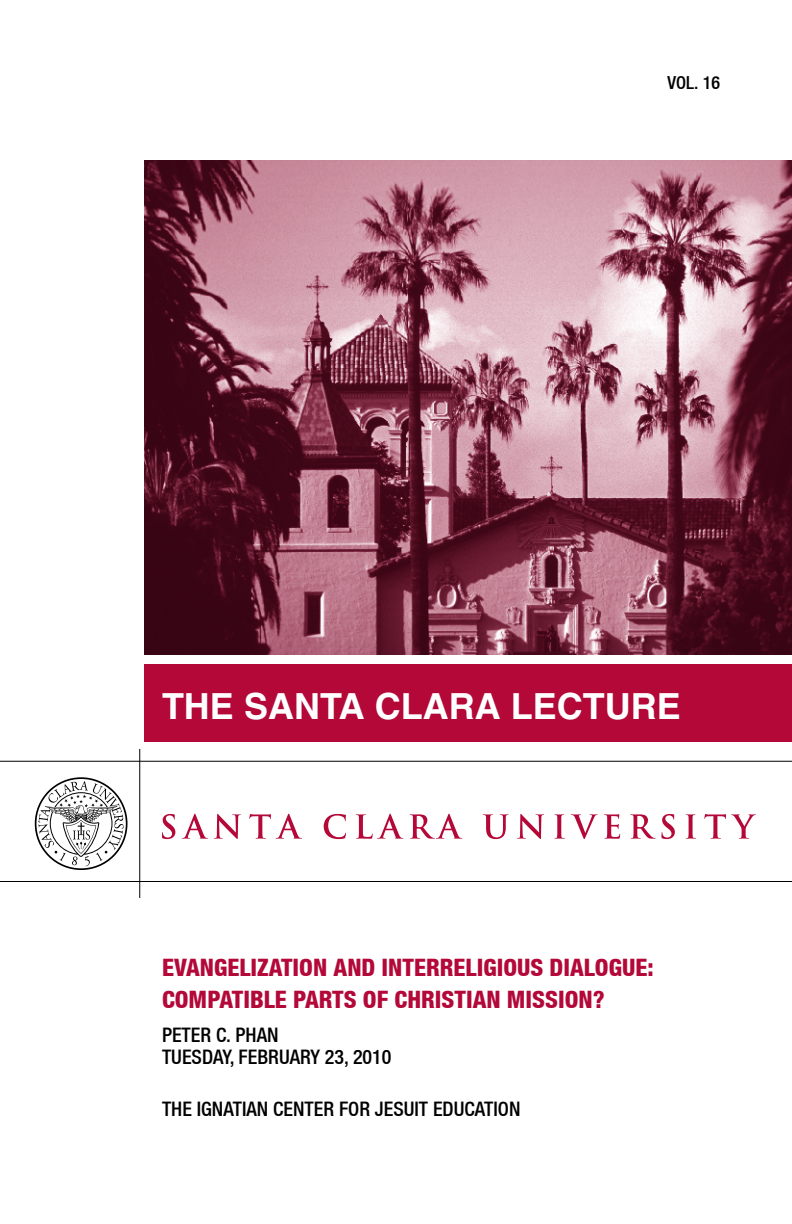
<style>
.page{position:relative;width:792px;height:1224px;background:#fff}
.page>*{position:absolute;margin:0;border:0;box-sizing:border-box;transform-origin:0 0}
.t1{font:700 36px "Helvetica";color:#fff}
.t2{font:800 condensed 24px/32px "Helvetica Neue LT";color:#b30838}
.t3{font:500 condensed 20px/22px "Helvetica Neue LT";color:#000}
.t4{font:500 condensed 18px "Helvetica Neue LT";color:#000}
</style>
<div class="page">
<img style="left:144px;top:160px;width:648px;height:494px">
<hr style="left:0;top:761px;width:792px;height:1px;background:#000">
<hr style="left:0;top:881px;width:792px;height:1px;background:#000">
<svg style="left:162px;top:814px;width:13px;height:25px"></svg>
<svg style="left:182px;top:814px;width:26px;height:25px"></svg>
<svg style="left:214px;top:814px;width:27px;height:25px"></svg>
<svg style="left:249px;top:814px;width:53px;height:25px"></svg>
<svg style="left:324px;top:814px;width:22px;height:25px"></svg>
<svg style="left:356px;top:814px;width:47px;height:25px"></svg>
<svg style="left:410px;top:814px;width:52px;height:25px"></svg>
<svg style="left:483px;top:814px;width:26px;height:25px"></svg>
<svg style="left:517px;top:814px;width:27px;height:25px"></svg>
<svg style="left:554px;top:814px;width:11px;height:25px"></svg>
<svg style="left:571px;top:814px;width:27px;height:25px"></svg>
<svg style="left:604px;top:814px;width:16px;height:25px"></svg>
<svg style="left:630px;top:814px;width:45px;height:25px"></svg>
<svg style="left:686px;top:814px;width:10px;height:25px"></svg>
<svg style="left:704px;top:814px;width:52px;height:25px"></svg>
<hr style="left:139px;top:749px;width:1px;height:149px;background:#000">
<div style="left:144px;top:664px;width:648px;height:78px;background:#b30838"></div>
<svg style="left:35px;top:777px;width:92px;height:93px"></svg>
<p class="t4" style="left:667px;top:72px;width:54px">VOL. 16</p>
<h1 class="t1" style="left:162px;top:684px;width:520px">THE SANTA CLARA LECTURE</h1>
<p class="t2" style="left:162px;top:951px;width:493px">EVANGELIZATION AND INTERRELIGIOUS DIALOGUE:<br>COMPATIBLE PARTS OF CHRISTIAN MISSION?</p>
<p class="t3" style="left:162px;top:1024px;width:231px">PETER C. PHAN<br>TUESDAY, FEBRUARY 23, 2010</p>
<p class="t3" style="left:162px;top:1098px;width:360px">THE IGNATIAN CENTER FOR JESUIT EDUCATION</p>
</div>
